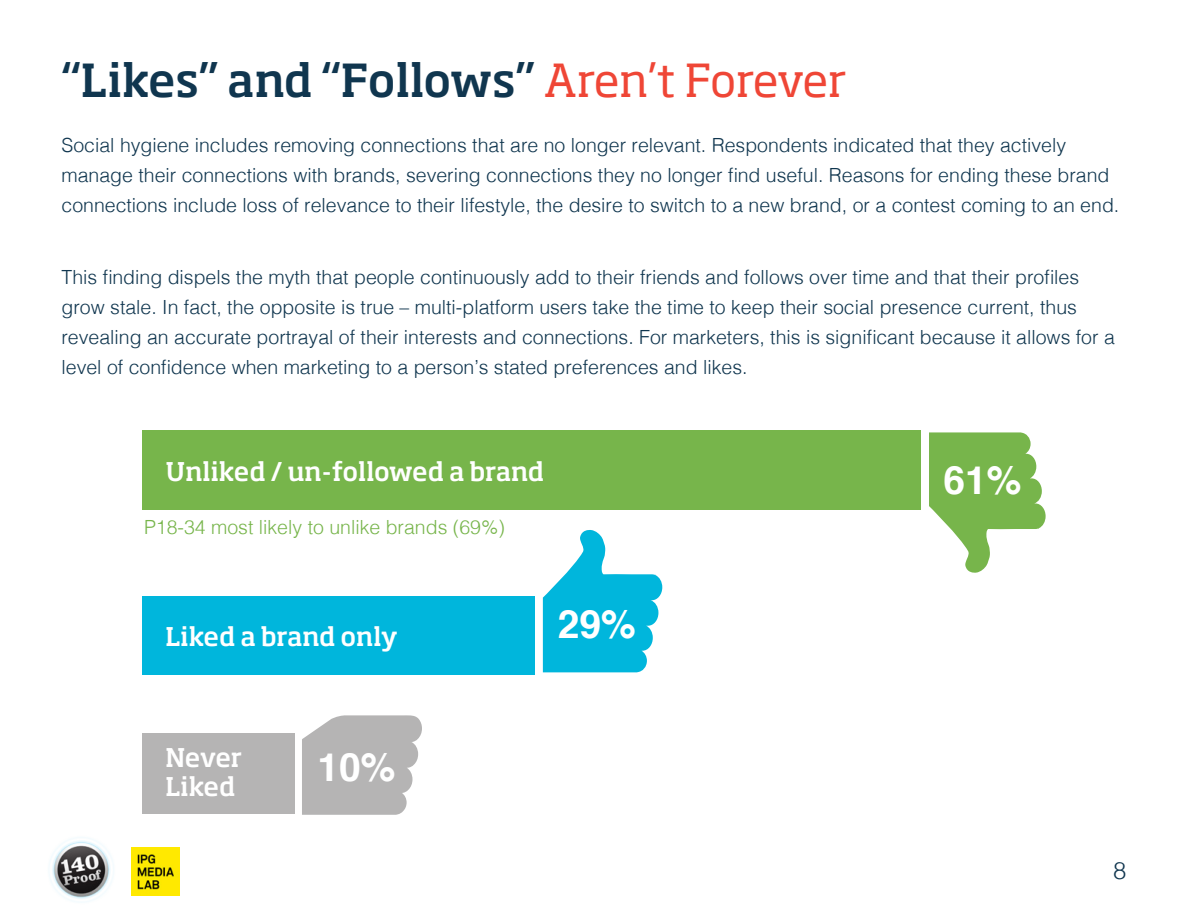
<style>
.page{position:relative;width:1188px;height:918px;background:#fff}
.page>*{position:absolute;margin:0;border:0;box-sizing:border-box;transform-origin:0 0}
.t1{font:500 45px "Soho Std";letter-spacing:-.005em;color:#10364f}
.t2{font:700 39px "Helvetica";color:#fff}
.t3{font:500 25.5px/28.5px "Soho Std";color:#fff}
.t4{font:300 24px "Helvetica";color:#10364f}
.t5{font:300 19.5px/30px "Helvetica";color:#10364f}
.t6{font:300 19.5px "Helvetica";color:#77b54b}
.s1{font-weight:400;color:#ef4636}
</style>
<div class="page">
<div style="left:142px;top:431px;width:779px;height:79px;background:#77b54b"></div>
<svg style="left:929px;top:432px;width:117px;height:141px"></svg>
<div style="left:142px;top:596px;width:393px;height:79px;background:#00b6dc"></div>
<svg style="left:543px;top:530px;width:119px;height:142px"></svg>
<div style="left:142px;top:734px;width:153px;height:80px;background:#b5b4b4"></div>
<svg style="left:302px;top:715px;width:120px;height:100px;background:#bdbcbc"></svg>
<img style="left:50px;top:840px;width:61px;height:59px">
<img style="left:131px;top:848px;width:48px;height:48px">
<h1 class="t1" style="left:62px;top:51px;width:787px">“Likes” and “Follows” <span class="s1">Aren’t Forever</span></h1>
<p class="t5" style="left:62px;top:129px;width:1059px">Social hygiene includes removing connections that are no longer relevant. Respondents indicated that they actively manage their connections with brands, severing connections they no longer find useful. Reasons for ending these brand connections include loss of relevance to their lifestyle, the desire to switch to a new brand, or a contest coming to an end.</p>
<p class="t5" style="left:62px;top:261px;width:1055px">This finding dispels the myth that people continuously add to their friends and follows over time and that their profiles grow stale. In fact, the opposite is true – multi-platform users take the time to keep their social presence current, thus revealing an accurate portrayal of their interests and connections. For marketers, this is significant because it allows for a level of confidence when marketing to a person’s stated preferences and likes.</p>
<h3 class="t3" style="left:165px;top:457px;width:380px">Unliked / un-followed a brand</h3>
<p class="t6" style="left:144px;top:511px;width:362px">P18-34 most likely to unlike brands (69%)</p>
<h3 class="t3" style="left:165px;top:622px;width:234px">Liked a brand only</h3>
<h2 class="t2" style="left:558px;top:593px;width:80px">29%</h2>
<h3 class="t3" style="left:165px;top:743px;width:78px">Never<br>Liked</h3>
<h2 class="t2" style="left:318px;top:736px;width:80px">10%</h2>
<h2 class="t2" style="left:943px;top:449px;width:80px">61%</h2>
<p class="t4" style="left:1113px;top:850px;width:15px">8</p>
</div>
